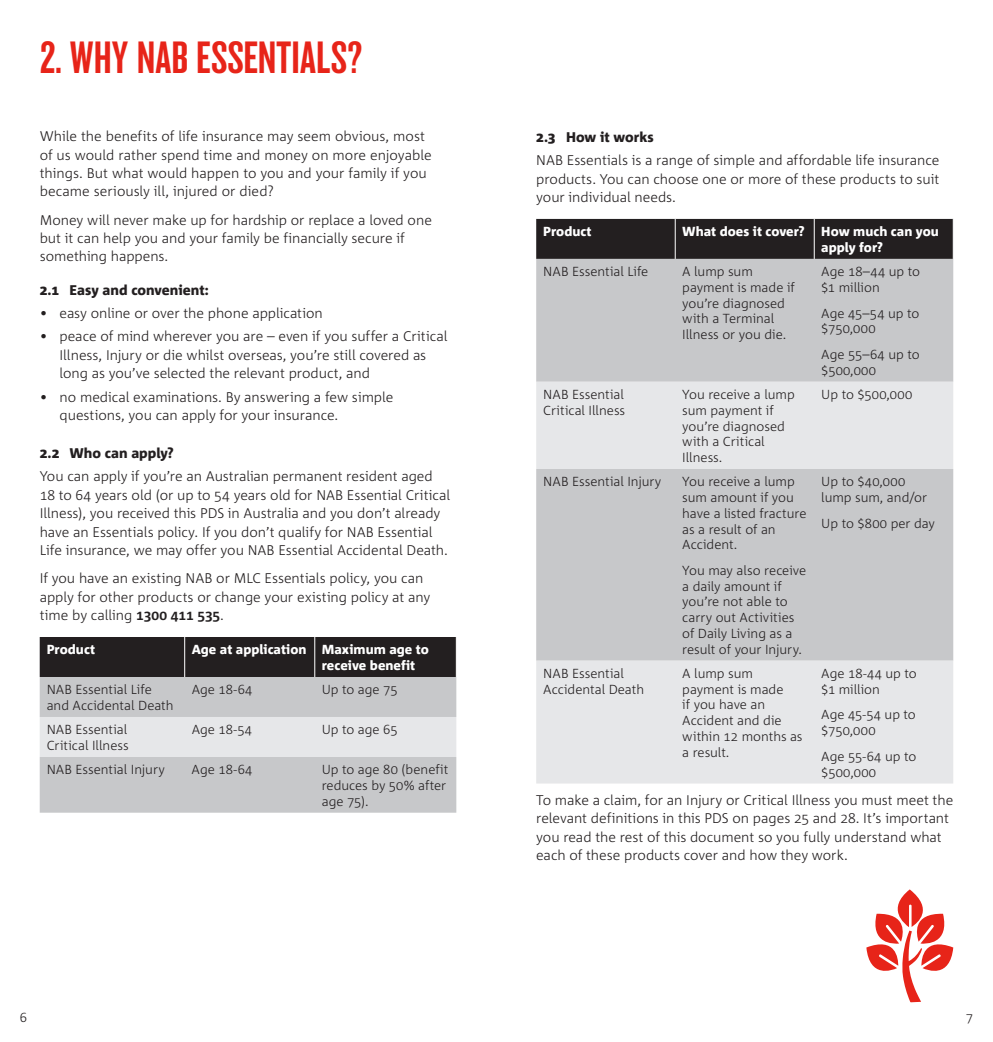
<style>
.page{position:relative;width:993px;height:1042px;background:#fff}
.page>*{position:absolute;margin:0;border:0;box-sizing:border-box;transform-origin:0 0}
.t1{font:42px "NAB Impact";color:#e72419}
.t2{font:300 14px/18.4px "Corpid";letter-spacing:-.005em;color:#231f20}
.t3{font:800 14px "Corpid";color:#231f20}
.t4{font:300 13.12px/15.8px "Corpid";letter-spacing:-.005em;color:#231f20}
.t5{font:800 13.12px/15.8px "Corpid";color:#fff}
.t6{font:300 13.12px "Corpid";letter-spacing:.02em;color:#231f20}
.s1{font-weight:700}
</style>
<div class="page">
<div style="left:40px;top:637px;width:416px;height:40px;background:#231f20"></div>
<div style="left:40px;top:677px;width:416px;height:135px;background:#c7c8ca"></div>
<div style="left:40px;top:717px;width:416px;height:40px;background:#e6e7e9"></div>
<hr style="left:184px;top:637px;width:1px;height:40px;background:#fff">
<hr style="left:314px;top:637px;width:1px;height:40px;background:#fff">
<div style="left:536px;top:219px;width:416px;height:40px;background:#231f20"></div>
<div style="left:536px;top:259px;width:416px;height:123px;background:#c7c8ca"></div>
<svg style="left:536px;top:382px;width:416px;height:401px;background:#d7d8da"></svg>
<hr style="left:674px;top:219px;width:1px;height:40px;background:#fff">
<hr style="left:813px;top:219px;width:1px;height:40px;background:#fff">
<svg style="left:866px;top:889px;width:86px;height:113px"></svg>
<h1 class="t1" style="left:40px;top:40px;width:324px">2. WHY NAB ESSENTIALS?</h1>
<p class="t2" style="left:40px;top:127px;width:393px">While the benefits of life insurance may seem obvious, most of us would rather spend time and money on more enjoyable things. But what would happen to you and your family if you became seriously ill, injured or died?</p>
<p class="t2" style="left:40px;top:211px;width:393px">Money will never make up for hardship or replace a loved one but it can help you and your family be financially secure if something happens.</p>
<p class="t3" style="left:40px;top:282px;width:171px">2.1 Easy and convenient:</p>
<p class="t2" style="left:40px;top:304px;width:284px">• easy online or over the phone application</p>
<p class="t2" style="left:60px;top:327px;width:389px;text-indent:-20px">• peace of mind wherever you are – even if you suffer a Critical<br>Illness, Injury or die whilst overseas, you’re still covered as long as you’ve selected the relevant product, and</p>
<p class="t2" style="left:60px;top:388px;width:335px;text-indent:-20px">• no medical examinations. By answering a few simple questions, you can apply for your insurance.</p>
<p class="t3" style="left:40px;top:445px;width:136px">2.2 Who can apply?</p>
<p class="t2" style="left:40px;top:467px;width:412px">You can apply if you’re an Australian permanent resident aged 18 to 64 years old (or up to 54 years old for NAB Essential Critical Illness), you received this PDS in Australia and you don’t already have an Essentials policy. If you don’t qualify for NAB Essential Life insurance, we may offer you NAB Essential Accidental Death.</p>
<p class="t2" style="left:40px;top:569px;width:392px">If you have an existing NAB or MLC Essentials policy, you can apply for other products or change your existing policy at any time by calling <span class="s1">1300 411 535</span>.</p>
<p class="t5" style="left:47px;top:642px;width:50px">Product</p>
<p class="t5" style="left:321px;top:642px;width:109px;text-indent:-130px">Age at application Maximum age to receive benefit</p>
<p class="t4" style="left:47px;top:682px;width:128px">NAB Essential Life and Accidental Death</p>
<p class="t4" style="left:192px;top:682px;width:62px">Age 18-64</p>
<p class="t4" style="left:321px;top:682px;width:77px">Up to age 75</p>
<p class="t4" style="left:47px;top:722px;width:83px">NAB Essential<br>Critical Illness</p>
<p class="t4" style="left:192px;top:722px;width:62px">Age 18-54</p>
<p class="t4" style="left:321px;top:722px;width:77px">Up to age 65</p>
<p class="t4" style="left:47px;top:762px;width:120px">NAB Essential Injury</p>
<p class="t4" style="left:191px;top:762px;width:62px">Age 18-64</p>
<p class="t4" style="left:321px;top:762px;width:128px">Up to age 80 (benefit reduces by 50% after age 75).</p>
<p class="t3" style="left:536px;top:129px;width:119px">2.3 How it works</p>
<p class="t2" style="left:536px;top:151px;width:404px;text-align:justify">NAB Essentials is a range of simple and affordable life insurance products. You can choose one or more of these products to suit your individual needs.</p>
<p class="t5" style="left:543px;top:224px;width:50px">Product</p>
<p class="t5" style="left:682px;top:224px;width:124px">What does it cover?</p>
<p class="t5" style="left:821px;top:224px;width:119px">How much can you apply for?</p>
<p class="t4" style="left:543px;top:264px;width:107px">NAB Essential Life</p>
<p class="t4" style="left:682px;top:264px;width:114px">A lump sum payment is made if you’re diagnosed with a Terminal<br>Illness or you die.</p>
<p class="t4" style="left:821px;top:264px;width:100px">Age 18–44 up to $1 million</p>
<p class="t4" style="left:821px;top:305px;width:99px">Age 45–54 up to $750,000</p>
<p class="t4" style="left:821px;top:347px;width:100px">Age 55–64 up to $500,000</p>
<p class="t4" style="left:543px;top:387px;width:83px">NAB Essential<br>Critical Illness</p>
<p class="t4" style="left:682px;top:387px;width:114px">You receive a lump sum payment if you’re diagnosed with a Critical<br>Illness.</p>
<p class="t6" style="left:821px;top:387px;width:92px">Up to $500,000</p>
<p class="t4" style="left:543px;top:474px;width:120px">NAB Essential Injury</p>
<p class="t4" style="left:682px;top:474px;width:126px">You receive a lump sum amount if you have a listed fracture as a result of an<br>Accident.</p>
<p class="t4" style="left:682px;top:563px;width:125px">You may also receive a daily amount if you’re not able to carry out Activities of Daily Living as a result of your Injury.</p>
<p class="t4" style="left:821px;top:474px;width:107px">Up to $40,000 lump sum, and/or</p>
<p class="t4" style="left:821px;top:515px;width:115px">Up to $800 per day</p>
<p class="t4" style="left:543px;top:665px;width:102px">NAB Essential<br>Accidental Death</p>
<p class="t4" style="left:682px;top:665px;width:122px">A lump sum payment is made<br>if you have an<br>Accident and die within 12 months as a result.</p>
<p class="t4" style="left:821px;top:665px;width:97px">Age 18-44 up to $1 million</p>
<p class="t4" style="left:821px;top:707px;width:96px">Age 45-54 up to $750,000</p>
<p class="t4" style="left:821px;top:748px;width:96px">Age 55-64 up to $500,000</p>
<p class="t2" style="left:536px;top:791px;width:418px">To make a claim, for an Injury or Critical Illness you must meet the relevant definitions in this PDS on pages 25 and 28. It’s important you read the rest of this document so you fully understand what each of these products cover and how they work.</p>
</div>
